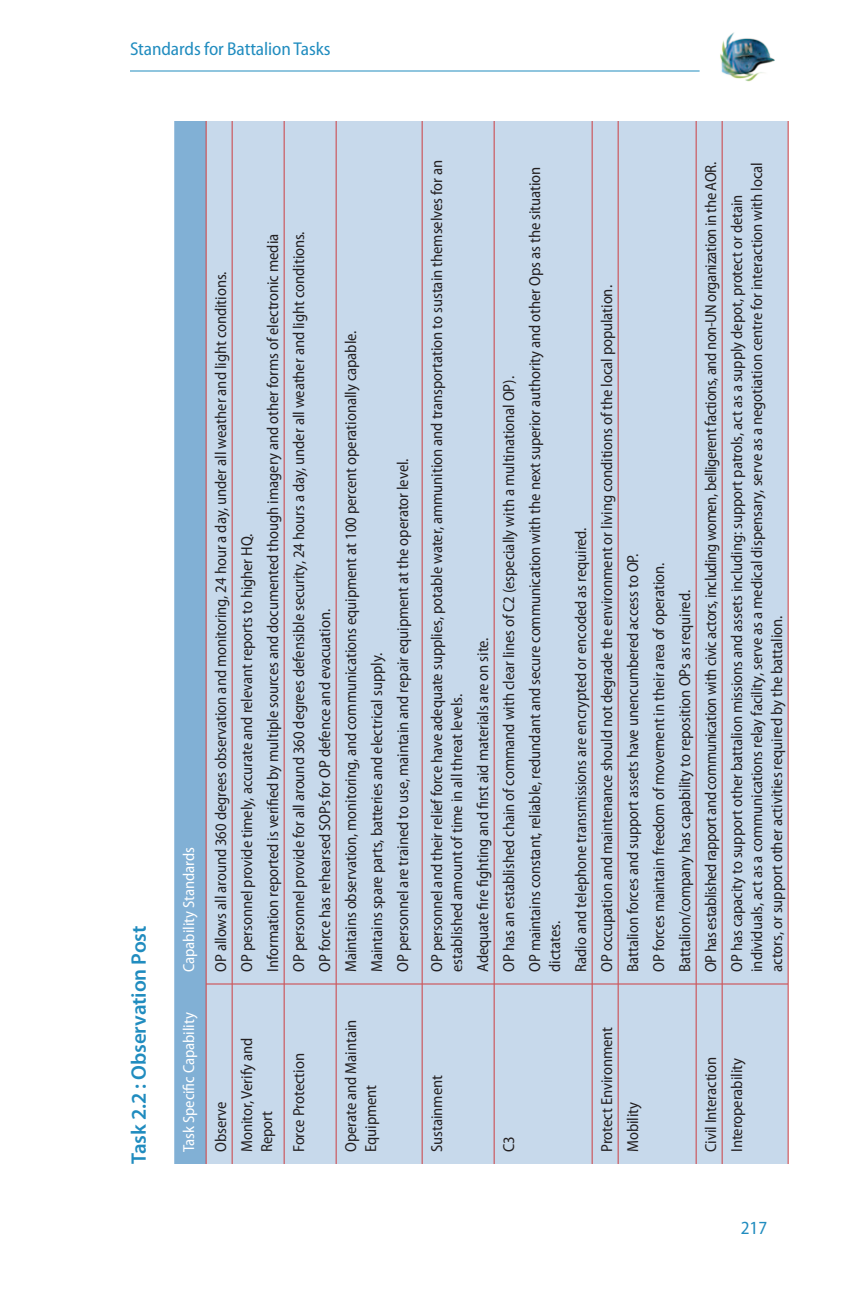
<style>
.page{position:relative;width:864px;height:1296px;background:#fff}
.page>*{position:absolute;margin:0;border:0;box-sizing:border-box;transform-origin:0 0}
.t1{font:600 21px "Myriad Pro";letter-spacing:-.005em;color:#208cbf}
.t2{font:semi-condensed 18.6px "Myriad Pro";letter-spacing:-.005em;color:#208cbf}
.t3{font:semi-condensed 16px/26px "Myriad Pro";letter-spacing:-.005em;color:#231f20}
.t4{font:semi-condensed 16px "Myriad Pro";letter-spacing:-.025em;color:#231f20}
.t5{font:semi-condensed 16px "Myriad Pro";letter-spacing:-.005em;color:#fff}
</style>
<div class="page">
<hr style="left:130px;top:70px;width:570px;height:2px;background:#208cbf">
<img style="left:720px;top:32px;width:55px;height:50px">
<div style="left:233px;top:121px;width:555px;height:1043px;background:#c7d9eb"></div>
<svg style="left:174px;top:121px;width:58px;height:1043px;background:#a1bfdb"></svg>
<hr style="left:232px;top:984px;width:1px;height:180px;background:#cd3f41">
<hr style="left:232px;top:121px;width:1px;height:863px;background:#cd3f41">
<hr style="left:232px;top:984px;width:52px;height:1px;background:#cd3f41">
<hr style="left:284px;top:984px;width:1px;height:180px;background:#cd3f41">
<hr style="left:284px;top:121px;width:1px;height:863px;background:#cd3f41">
<hr style="left:284px;top:984px;width:52px;height:1px;background:#cd3f41">
<hr style="left:336px;top:984px;width:1px;height:180px;background:#cd3f41">
<hr style="left:336px;top:121px;width:1px;height:863px;background:#cd3f41">
<hr style="left:336px;top:984px;width:86px;height:1px;background:#cd3f41">
<hr style="left:422px;top:984px;width:1px;height:180px;background:#cd3f41">
<hr style="left:422px;top:121px;width:1px;height:863px;background:#cd3f41">
<hr style="left:422px;top:984px;width:72px;height:1px;background:#cd3f41">
<hr style="left:494px;top:984px;width:1px;height:180px;background:#cd3f41">
<hr style="left:494px;top:121px;width:1px;height:863px;background:#cd3f41">
<hr style="left:494px;top:984px;width:98px;height:1px;background:#cd3f41">
<hr style="left:592px;top:984px;width:1px;height:180px;background:#cd3f41">
<hr style="left:592px;top:121px;width:1px;height:863px;background:#cd3f41">
<svg style="left:592px;top:984px;width:26px;height:1px"></svg>
<hr style="left:618px;top:984px;width:1px;height:180px;background:#cd3f41">
<hr style="left:618px;top:121px;width:1px;height:863px;background:#cd3f41">
<hr style="left:618px;top:984px;width:78px;height:1px;background:#cd3f41">
<hr style="left:696px;top:984px;width:1px;height:180px;background:#cd3f41">
<hr style="left:696px;top:121px;width:1px;height:863px;background:#cd3f41">
<svg style="left:696px;top:984px;width:26px;height:1px"></svg>
<hr style="left:722px;top:984px;width:1px;height:180px;background:#cd3f41">
<hr style="left:722px;top:121px;width:1px;height:863px;background:#cd3f41">
<hr style="left:722px;top:984px;width:66px;height:1px;background:#cd3f41">
<hr style="left:788px;top:984px;width:1px;height:180px;background:#cd3f41">
<hr style="left:788px;top:121px;width:1px;height:863px;background:#cd3f41">
<p class="t2" style="left:130px;top:38px;width:202px">Standards for Battalion Tasks</p>
<h1 class="t1" style="left:125px;top:1164px;width:240px;rotate:-90deg">Task 2.2 : Observation Post</h1>
<p class="t5" style="left:180px;top:972px;width:126px;rotate:-90deg">Capability Standards</p>
<p class="t5" style="left:180px;top:1152px;width:141px;rotate:-90deg">Task Specific Capability</p>
<p class="t3" style="left:208px;top:972px;width:702px;rotate:-90deg">OP allows all around 360 degrees observation and monitoring, 24 hour a day, under all weather and light conditions.</p>
<p class="t3" style="left:234px;top:972px;width:740px;rotate:-90deg">OP personnel provide timely, accurate and relevant reports to higher HQ.<br>Information reported is verified by multiple sources and documented though imagery and other forms of electronic media</p>
<p class="t3" style="left:286px;top:972px;width:742px;rotate:-90deg">OP personnel provide for all around 360 degrees defensible security, 24 hours a day, under all weather and light conditions.<br>OP force has rehearsed SOPs for OP defence and evacuation.</p>
<p class="t3" style="left:338px;top:972px;width:643px;rotate:-90deg">Maintains observation, monitoring, and communications equipment at 100 percent operationally capable.<br>Maintains spare parts, batteries and electrical supply.<br>OP personnel are trained to use, maintain and repair equipment at the operator level.</p>
<p class="t3" style="left:208px;top:1152px;width:52px;rotate:-90deg">Observe</p>
<p class="t3" style="left:237px;top:1152px;width:116px;line-height:20px;rotate:-90deg">Monitor, Verify and<br>Report</p>
<p class="t3" style="left:286px;top:1152px;width:100px;rotate:-90deg">Force Protection</p>
<p class="t3" style="left:341px;top:1152px;width:134px;line-height:20px;rotate:-90deg">Operate and Maintain<br>Equipment</p>
<p class="t3" style="left:427px;top:972px;width:813px;line-height:20px;rotate:-90deg">OP personnel and their relief force have adequate supplies, potable water, ammunition and transportation to sustain themselves for an established amount of time in all threat levels.</p>
<p class="t3" style="left:470px;top:972px;width:336px;rotate:-90deg">Adequate fire fighting and first aid materials are on site.</p>
<p class="t3" style="left:496px;top:972px;width:807px;rotate:-90deg">OP has an established chain of command with clear lines of C2 (especially with a multinational OP).<br>OP maintains constant, reliable, redundant and secure communication with the next superior authority and other Ops as the situation</p>
<p class="t3" style="left:542px;top:972px;width:446px;rotate:-90deg">dictates.<br>Radio and telephone transmissions are encrypted or encoded as required.</p>
<p class="t3" style="left:594px;top:972px;width:688px;rotate:-90deg">OP occupation and maintenance should not degrade the environment or living conditions of the local population.</p>
<p class="t3" style="left:620px;top:972px;width:420px;rotate:-90deg">Battalion forces and support assets have unencumbered access to OP.<br>OP forces maintain freedom of movement in their area of operation.<br>Battalion/company has capability to reposition OPs as required.</p>
<p class="t4" style="left:702px;top:972px;width:811px;rotate:-90deg">OP has established rapport and communication with civic actors, including women, belligerent factions, and non-UN organization in the AOR.</p>
<p class="t3" style="left:727px;top:972px;width:811px;line-height:20px;rotate:-90deg">OP has capacity to support other battalion missions and assets including: support patrols, act as a supply depot, protect or detain individuals, act as a communications relay facility, serve as a medical dispensary, serve as a negotiation centre for interaction with local actors, or support other activities required by the battalion.</p>
<p class="t3" style="left:424px;top:1152px;width:78px;rotate:-90deg">Sustainment</p>
<p class="t3" style="left:496px;top:1152px;width:17px;rotate:-90deg">C3</p>
<p class="t3" style="left:594px;top:1152px;width:127px;rotate:-90deg">Protect Environment</p>
<p class="t3" style="left:620px;top:1152px;width:52px;rotate:-90deg">Mobility</p>
<p class="t3" style="left:698px;top:1152px;width:96px;rotate:-90deg">Civil Interaction</p>
<p class="t3" style="left:724px;top:1152px;width:95px;rotate:-90deg">Interoperability</p>
<p class="t2" style="left:741px;top:1217px;width:28px">217</p>
</div>
